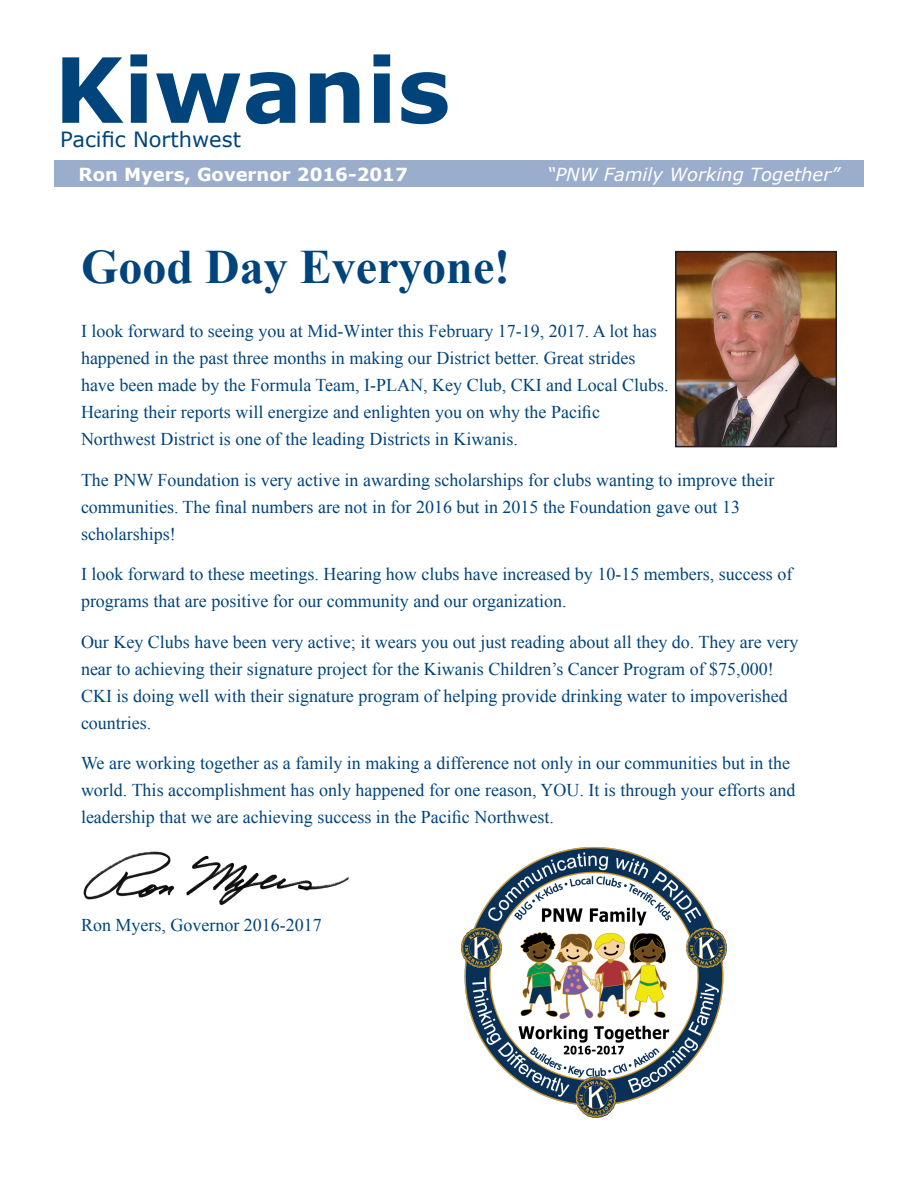
<style>
.page{position:relative;width:918px;height:1188px;background:#fff}
.page>*{position:absolute;margin:0;border:0;box-sizing:border-box;transform-origin:0 0}
.t1{font:700 90px "Verdana";color:#00447b}
.t2{font:700 48px "Times New Roman";color:#00447b}
.t3{font:21px "Verdana";color:#00447b}
.t4{font:18px/27px "Times New Roman";color:#00447b}
.t5{font:700 18px "Verdana";color:#fff}
.t6{font:italic 18px "Verdana";color:#fff}
</style>
<div class="page">
<img style="left:462px;top:848px;width:264px;height:270px">
<div style="left:54px;top:160px;width:810px;height:27px;background:#9badcc"></div>
<img style="left:678px;top:254px;width:156px;height:190px">
<div style="left:675px;top:251px;width:162px;height:196px;border:2px solid #231f20"></div>
<img style="left:83px;top:851px;width:266px;height:54px">
<p class="t1" style="left:54px;top:26px;width:398px">Kiwanis</p>
<p class="t3" style="left:60px;top:124px;width:182px">Pacific Northwest</p>
<p class="t5" style="left:79px;top:162px;width:331px">Ron Myers, Governor 2016-2017</p>
<p class="t6" style="left:547px;top:162px;width:294px">“PNW Family Working Together”</p>
<p class="t2" style="left:81px;top:234px;width:431px">Good Day Everyone!</p>
<p class="t4" style="left:81px;top:317px;width:589px">I look forward to seeing you at Mid-Winter this February 17-19, 2017. A lot has happened in the past three months in making our District better. Great strides have been made by the Formula Team, I-PLAN, Key Club, CKI and Local Clubs.<br>Hearing their reports will energize and enlighten you on why the Pacific Northwest District is one of the leading Districts in Kiwanis.</p>
<p class="t4" style="left:81px;top:466px;width:695px">The PNW Foundation is very active in awarding scholarships for clubs wanting to improve their communities. The final numbers are not in for 2016 but in 2015 the Foundation gave out 13 scholarships!</p>
<p class="t4" style="left:81px;top:560px;width:713px">I look forward to these meetings. Hearing how clubs have increased by 10-15 members, success of programs that are positive for our community and our organization.</p>
<p class="t4" style="left:81px;top:628px;width:719px">Our Key Clubs have been very active; it wears you out just reading about all they do. They are very near to achieving their signature project for the Kiwanis Children’s Cancer Program of $75,000!<br>CKI is doing well with their signature program of helping provide drinking water to impoverished countries.</p>
<p class="t4" style="left:81px;top:749px;width:716px">We are working together as a family in making a difference not only in our communities but in the world. This accomplishment has only happened for one reason, YOU. It is through your efforts and leadership that we are achieving success in the Pacific Northwest.</p>
<p class="t4" style="left:81px;top:911px;width:242px">Ron Myers, Governor 2016-2017</p>
</div>
